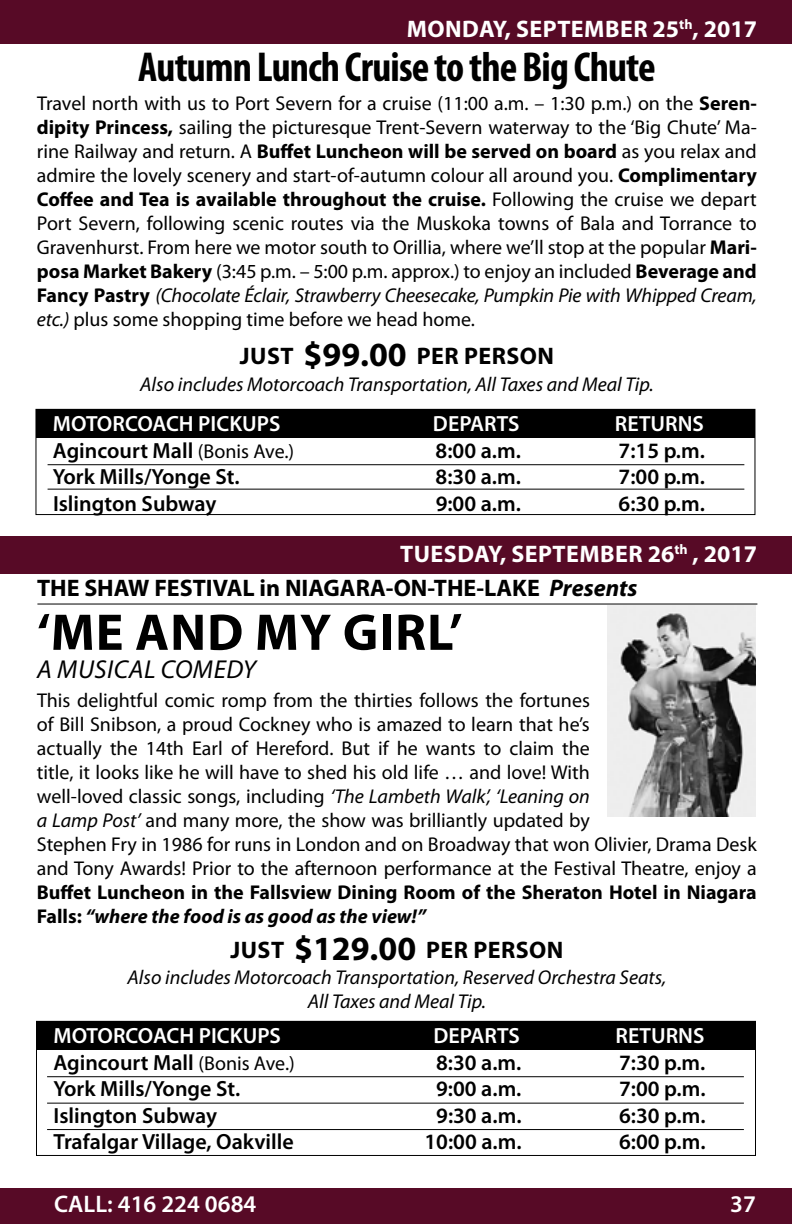
<style>
.page{position:relative;width:792px;height:1224px;background:#fff}
.page>*{position:absolute;margin:0;border:0;box-sizing:border-box;transform-origin:0 0}
.t1{font:700 52px "Myriad Pro";color:#000}
.t2{font:700 condensed 42px "Myriad Pro";letter-spacing:-.02em;color:#000}
.t3{font:italic 26px "Myriad Pro";letter-spacing:.03em;color:#000}
.t4{font:700 24px "Myriad Pro";color:#000}
.t5{font:700 24px "Myriad Pro";color:#fff}
.t6{font:600 24px "Myriad Pro";color:#fff}
.t7{font:600 22px "Myriad Pro";color:#000}
.t8{font:600 22px "Myriad Pro";color:#fff}
.t9{font:20px/24px "Myriad Pro";color:#000;text-align:justify}
.t10{font:italic 20px/24px "Myriad Pro";color:#000;text-align:center}
.t11{font:700 20px/24px "Myriad Pro";color:#000}
.s1{font-weight:700}
.s2{font-style:italic}
.s3{font-size:34px}
.s4{font-weight:400;font-size:20px}
</style>
<div class="page">
<div style="left:0;top:0;width:792px;height:44px;background:#570a26"></div>
<div style="left:0;top:1188px;width:792px;height:36px;background:#570a26"></div>
<div style="left:35px;top:409px;width:720px;height:106px;border:1px solid #000"></div>
<div style="left:36px;top:409px;width:719px;height:29px;background:#000"></div>
<hr style="left:48px;top:464px;width:696px;height:1px;background:#000">
<hr style="left:48px;top:489px;width:696px;height:1px;background:#000">
<hr style="left:47px;top:1103px;width:697px;height:1px;background:#000">
<div style="left:36px;top:1021px;width:720px;height:29px;background:#000"></div>
<hr style="left:47px;top:1076px;width:697px;height:1px;background:#000">
<hr style="left:47px;top:1129px;width:697px;height:1px;background:#000">
<hr style="left:37px;top:604px;width:720px;height:1px;background:#000">
<div style="left:0;top:536px;width:792px;height:38px;background:#570a26"></div>
<img style="left:608px;top:606px;width:148px;height:210px">
<p class="t5" style="left:505px;top:13px;width:41px">, September</p>
<p class="t5" style="left:653px;top:13px;width:106px">25<sup>th</sup>, 2017</p>
<h2 class="t2" style="left:138px;top:40px;width:519px">Autumn Lunch Cruise to the Big Chute</h2>
<p class="t9" style="left:37px;top:91px;width:722px">Travel north with us to Port Severn for a cruise (11:00 a.m. – 1:30 p.m.) on the <span class="s1">Seren&shy;dipity Princess,</span> sailing the picturesque Trent-Severn waterway to the ‘Big Chute’ Ma&shy;rine Railway and return. A <span class="s1">Buffet Luncheon will be served on board</span> as you relax and admire the lovely scenery and start-of-autumn colour all around you. <span class="s1">Complimentary Coffee and Tea is available throughout the cruise.</span> Following the cruise we depart Port Severn, following scenic routes via the Muskoka towns of Bala and Torrance to Gravenhurst. From here we motor south to Orillia, where we’ll stop at the popular <span class="s1">Mari&shy;posa Market Bakery</span> (3:45 p.m. – 5:00 p.m. approx.) to enjoy an included <span class="s1">Beverage and Fancy Pastry</span> <span class="s2">(Chocolate Éclair, Strawberry Cheesecake, Pumpkin Pie with Whipped Cream, etc.)</span> plus some shopping time before we head home.</p>
<p class="t4" style="left:240px;top:340px;width:255px">Just <span class="s3">$99.00</span> Per Person</p>
<p class="t10" style="left:140px;top:372px;width:515px">Also includes Motorcoach Transportation, All Taxes and Meal Tip.</p>
<p class="t8" style="left:53px;top:410px;width:229px">MOTORCOACH PICKUPS</p>
<p class="t8" style="left:433px;top:410px;width:88px">DEPARTS</p>
<p class="t8" style="left:615px;top:410px;width:91px">RETURNS</p>
<p class="t7" style="left:53px;top:436px;width:243px">Agincourt Mall <span class="s4">(Bonis Ave.)</span></p>
<p class="t7" style="left:436px;top:436px;width:87px">8:00 a.m.</p>
<p class="t7" style="left:619px;top:436px;width:88px">7:15 p.m.</p>
<p class="t7" style="left:53px;top:463px;width:188px">York Mills/Yonge St.</p>
<p class="t7" style="left:436px;top:463px;width:87px">8:30 a.m.</p>
<p class="t7" style="left:619px;top:463px;width:88px">7:00 p.m.</p>
<p class="t7" style="left:53px;top:489px;width:165px">Islington Subway</p>
<p class="t7" style="left:436px;top:489px;width:87px">9:00 a.m.</p>
<p class="t7" style="left:619px;top:489px;width:88px">6:30 p.m.</p>
<p class="t5" style="left:407px;top:13px;width:38px">Monday</p>
<p class="t5" style="left:500px;top:538px;width:41px">, September</p>
<p class="t5" style="left:648px;top:538px;width:111px">26<sup>th</sup> , 2017</p>
<p class="t4" style="left:37px;top:572px;width:602px">THE SHAW FESTIVAL in NIAGARA-ON-THE-LAKE <span class="s2">Presents</span></p>
<h1 class="t1" style="left:37px;top:598px;width:135px">‘Me and</h1>
<h1 class="t1" style="left:255px;top:598px;width:209px">My Girl’</h1>
<h3 class="t3" style="left:37px;top:653px;width:71px">A Musica</h3>
<h3 class="t3" style="left:144px;top:653px;width:99px">l Com edy</h3>
<p class="t9" style="left:37px;top:688px;width:722px;text-align:left">This delightful comic romp from the thirties follows the fortunes<br>of Bill Snibson, a proud Cockney who is amazed to learn that he’s<br>actually the 14th Earl of Hereford. But if he wants to claim the<br>title, it looks like he will have to shed his old life … and love! With<br>well-loved classic songs, including <span class="s2">‘The Lambeth Walk’, ‘Leaning on<br>a Lamp Post’</span> and many more, the show was brilliantly updated by<br>Stephen Fry in 1986 for runs in London and on Broadway that won Olivier, Drama Desk and Tony Awards! Prior to the afternoon performance at the Festival Theatre, enjoy a</p>
<p class="t11" style="left:37px;top:880px;width:722px">Buffet Luncheon in the Fallsview Dining Room of the Sheraton Hotel in Niagara<br>Falls: <span class="s2">“where the food is as good as the view!”</span></p>
<p class="t4" style="left:230px;top:934px;width:273px">Just <span class="s3">$129.00</span> Per Person</p>
<p class="t10" style="left:128px;top:965px;width:540px">Also includes Motorcoach Transportation, Reserved Orchestra Seats,<br>All Taxes and Meal Tip.</p>
<p class="t5" style="left:400px;top:538px;width:30px">Tuesday</p>
<p class="t8" style="left:54px;top:1022px;width:229px">MOTORCOACH PICKUPS</p>
<p class="t8" style="left:434px;top:1022px;width:88px">DEPARTS</p>
<p class="t8" style="left:616px;top:1022px;width:91px">RETURNS</p>
<p class="t7" style="left:54px;top:1048px;width:243px">Agincourt Mall <span class="s4">(Bonis Ave.)</span></p>
<p class="t7" style="left:436px;top:1048px;width:87px">8:30 a.m.</p>
<p class="t7" style="left:619px;top:1048px;width:88px">7:30 p.m.</p>
<p class="t7" style="left:54px;top:1075px;width:188px">York Mills/Yonge St.</p>
<p class="t7" style="left:436px;top:1075px;width:87px">9:00 a.m.</p>
<p class="t7" style="left:619px;top:1075px;width:88px">7:00 p.m.</p>
<p class="t7" style="left:54px;top:1101px;width:165px">Islington Subway</p>
<p class="t7" style="left:436px;top:1101px;width:87px">9:30 a.m.</p>
<p class="t7" style="left:619px;top:1101px;width:88px">6:30 p.m.</p>
<p class="t7" style="left:54px;top:1128px;width:242px">Trafalgar Village, Oakville</p>
<p class="t7" style="left:424px;top:1128px;width:99px">10:00 a.m.</p>
<p class="t7" style="left:619px;top:1128px;width:88px">6:00 p.m.</p>
<p class="t6" style="left:54px;top:1189px;width:204px">CALL: 416 224 0684</p>
<p class="t6" style="left:730px;top:1189px;width:27px">37</p>
</div>
